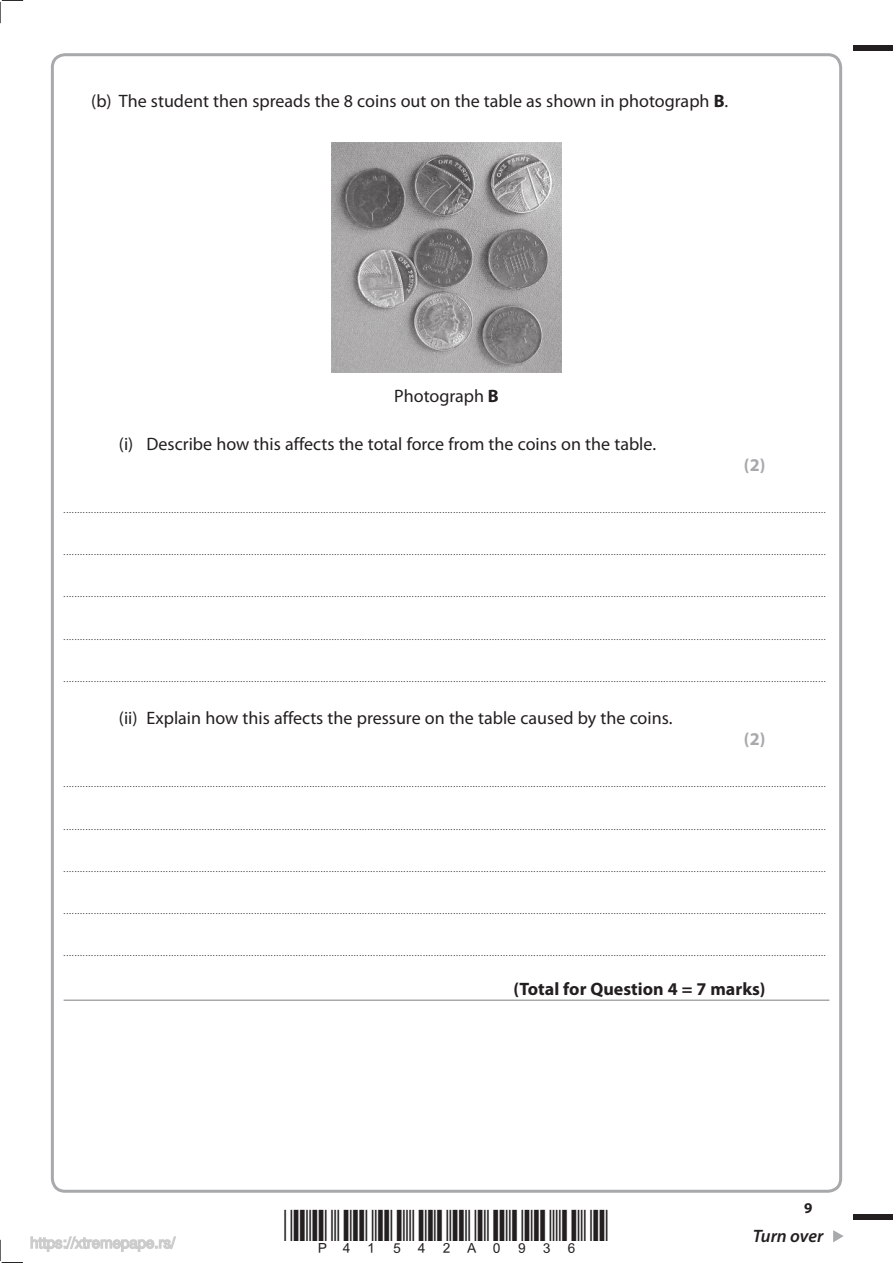
<style>
.page{position:relative;width:893px;height:1263px;background:#fff}
.page>*{position:absolute;margin:0;border:0;box-sizing:border-box;transform-origin:0 0}
.t1{font:18px "Myriad Pro";color:#231f20}
.t2{font:700 18px "Myriad Pro";color:#231f20}
.t3{font:italic 600 18px "Myriad Pro";letter-spacing:-.005em;color:#231f20}
.t4{font:700 18px "Myriad Pro";color:#a7a9ab}
.t5{font:700 15px "Myriad Pro";color:#231f20}
.t6{font:9px "Myriad Pro";color:#231f20}
.s1{font-weight:700}
</style>
<div class="page">
<div style="left:853px;top:45px;width:39px;height:5px;background:#231f20"></div>
<div style="left:853px;top:1214px;width:39px;height:6px;background:#231f20"></div>
<svg style="left:833px;top:1230px;width:10px;height:12px"></svg>
<svg style="left:0;top:0;width:23px;height:23px"></svg>
<svg style="left:0;top:1240px;width:23px;height:23px"></svg>
<hr style="left:64px;top:999px;width:765px;height:2px;background:#a7a9ab">
<img style="left:331px;top:142px;width:230px;height:231px">
<svg style="left:30px;top:1236px;width:146px;height:16px"></svg>
<h1 class="t1" style="left:91px;top:94px;width:638px">(b) The student then spreads the 8 coins out on the table as shown in photograph <span class="s1">B</span>.</h1>
<h1 class="t1" style="left:394px;top:389px;width:106px">Photograph <span class="s1">B</span></h1>
<h1 class="t1" style="left:119px;top:437px;width:538px">(i) Describe how this affects the total force from the coins on the table.</h1>
<h1 class="t4" style="left:743px;top:458px;width:23px">(2)</h1>
<p class="t6" style="left:64px;top:506px;width:763px">....................................................................................................................................................................................................................................................................................</p>
<p class="t6" style="left:64px;top:549px;width:763px">....................................................................................................................................................................................................................................................................................</p>
<p class="t6" style="left:64px;top:591px;width:763px">....................................................................................................................................................................................................................................................................................</p>
<p class="t6" style="left:64px;top:633px;width:763px">....................................................................................................................................................................................................................................................................................</p>
<p class="t6" style="left:64px;top:676px;width:763px">....................................................................................................................................................................................................................................................................................</p>
<h1 class="t1" style="left:119px;top:711px;width:555px">(ii) Explain how this affects the pressure on the table caused by the coins.</h1>
<h1 class="t4" style="left:744px;top:732px;width:23px">(2)</h1>
<p class="t6" style="left:64px;top:781px;width:763px">....................................................................................................................................................................................................................................................................................</p>
<p class="t6" style="left:64px;top:823px;width:763px">....................................................................................................................................................................................................................................................................................</p>
<p class="t6" style="left:64px;top:865px;width:763px">....................................................................................................................................................................................................................................................................................</p>
<p class="t6" style="left:64px;top:908px;width:763px">....................................................................................................................................................................................................................................................................................</p>
<p class="t6" style="left:64px;top:950px;width:763px">....................................................................................................................................................................................................................................................................................</p>
<h1 class="t2" style="left:513px;top:982px;width:254px">(Total for Question 4 = 7 marks)</h1>
<h2 class="t5" style="left:804px;top:1202px;width:10px">9</h2>
<h1 class="t3" style="left:752px;top:1226px;width:72px">Turn over</h1>
</div>
